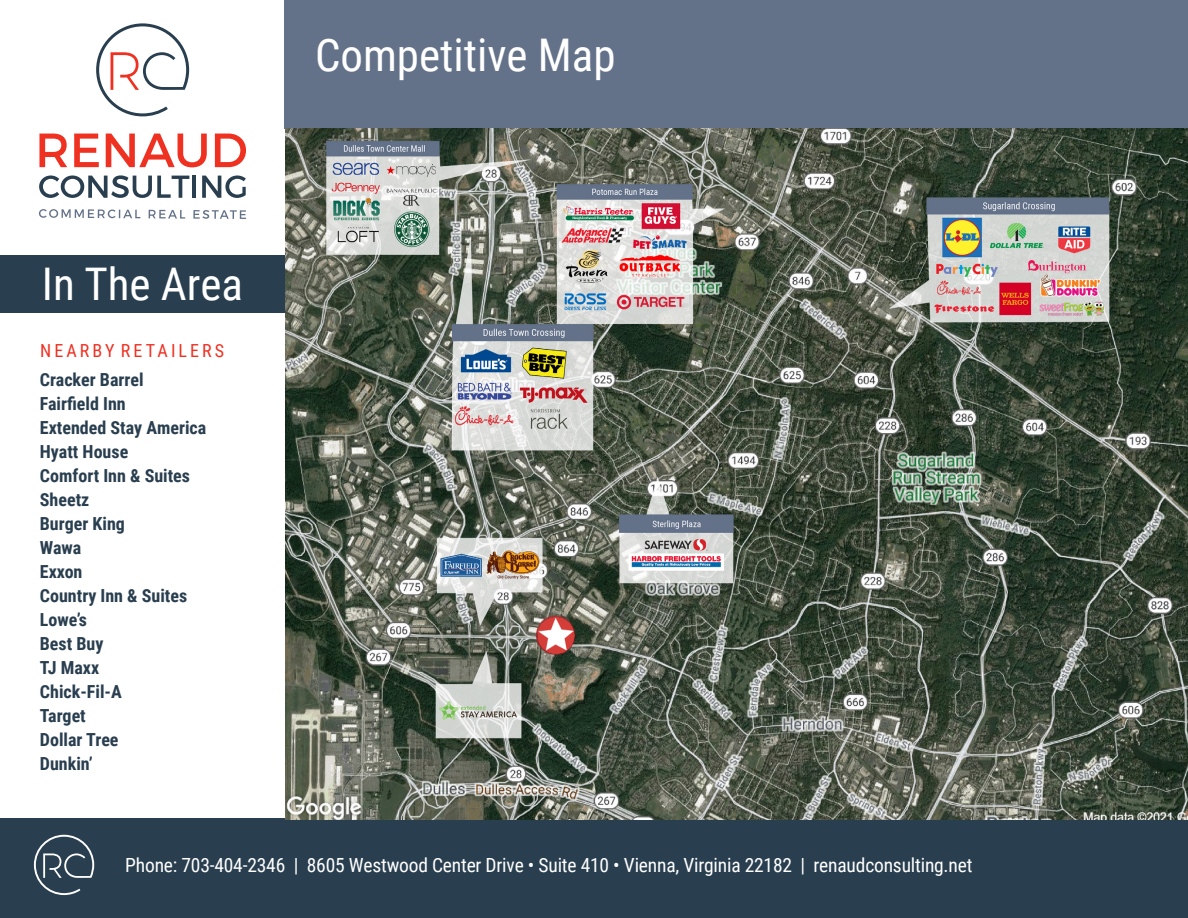
<style>
.page{position:relative;width:1188px;height:918px;background:#fff}
.page>*{position:absolute;margin:0;border:0;box-sizing:border-box;transform-origin:0 0}
.t1{font:45px "Roboto Condensed";color:#fff}
.t2{font:19.5px "Roboto Condensed";letter-spacing:-.01em;color:#fff}
.t3{font:700 18px "Roboto Condensed";color:#293e4f}
.t4{font:18px "Roboto Condensed";letter-spacing:.17em;color:#ef3122}
</style>
<div class="page">
<svg style="left:39px;top:209px;width:101px;height:9px"></svg>
<svg style="left:149px;top:210px;width:36px;height:9px"></svg>
<svg style="left:193px;top:210px;width:53px;height:9px"></svg>
<svg style="left:39px;top:175px;width:150px;height:23px"></svg>
<hr style="left:193px;top:176px;width:3px;height:22px;background:#293e4f">
<svg style="left:202px;top:175px;width:44px;height:23px"></svg>
<svg style="left:96px;top:23px;width:93px;height:93px"></svg>
<svg style="left:39px;top:134px;width:28px;height:33px"></svg>
<svg style="left:74px;top:134px;width:25px;height:33px"></svg>
<svg style="left:106px;top:134px;width:101px;height:33px"></svg>
<svg style="left:215px;top:134px;width:31px;height:33px"></svg>
<div style="left:285px;top:0;width:903px;height:131px;background:#647289"></div>
<div style="left:0;top:255px;width:286px;height:63px;background:#293e4f"></div>
<div style="left:0;top:818px;width:1188px;height:100px;background:#293e4f"></div>
<svg style="left:34px;top:835px;width:60px;height:60px"></svg>
<div style="left:0;top:313px;width:285px;height:505px;background:#fff"></div>
<img style="left:285px;top:129px;width:903px;height:691px">
<img style="left:525px;top:603px;width:74px;height:65px">
<p class="t1" style="left:42px;top:253px;width:203px">In The Area</p>
<p class="t4" style="left:40px;top:338px;width:186px">NEARBY RETAILERS</p>
<p class="t3" style="left:40px;top:367px;width:105px">Cracker Barrel</p>
<p class="t3" style="left:40px;top:391px;width:87px">Fairfield Inn</p>
<p class="t3" style="left:40px;top:415px;width:168px">Extended Stay America</p>
<p class="t3" style="left:40px;top:439px;width:90px">Hyatt House</p>
<p class="t3" style="left:40px;top:463px;width:152px">Comfort Inn &amp; Suites</p>
<p class="t3" style="left:40px;top:487px;width:51px">Sheetz</p>
<p class="t3" style="left:40px;top:511px;width:87px">Burger King</p>
<p class="t3" style="left:40px;top:535px;width:43px">Wawa</p>
<p class="t3" style="left:40px;top:559px;width:44px">Exxon</p>
<p class="t3" style="left:40px;top:583px;width:149px">Country Inn &amp; Suites</p>
<p class="t3" style="left:40px;top:607px;width:49px">Lowe’s</p>
<p class="t3" style="left:40px;top:631px;width:65px">Best Buy</p>
<p class="t3" style="left:40px;top:655px;width:61px">TJ Maxx</p>
<p class="t3" style="left:40px;top:679px;width:84px">Chick-Fil-A</p>
<p class="t3" style="left:40px;top:703px;width:47px">Target</p>
<p class="t3" style="left:40px;top:727px;width:80px">Dollar Tree</p>
<p class="t3" style="left:40px;top:751px;width:54px">Dunkin’</p>
<p class="t1" style="left:315px;top:24px;width:302px">Competitive Map</p>
<p class="t2" style="left:125px;top:852px;width:849px">Phone: 703-404-2346 | 8605 Westwood Center Drive • Suite 410 • Vienna, Virginia 22182 | renaudconsulting.net</p>
</div>
